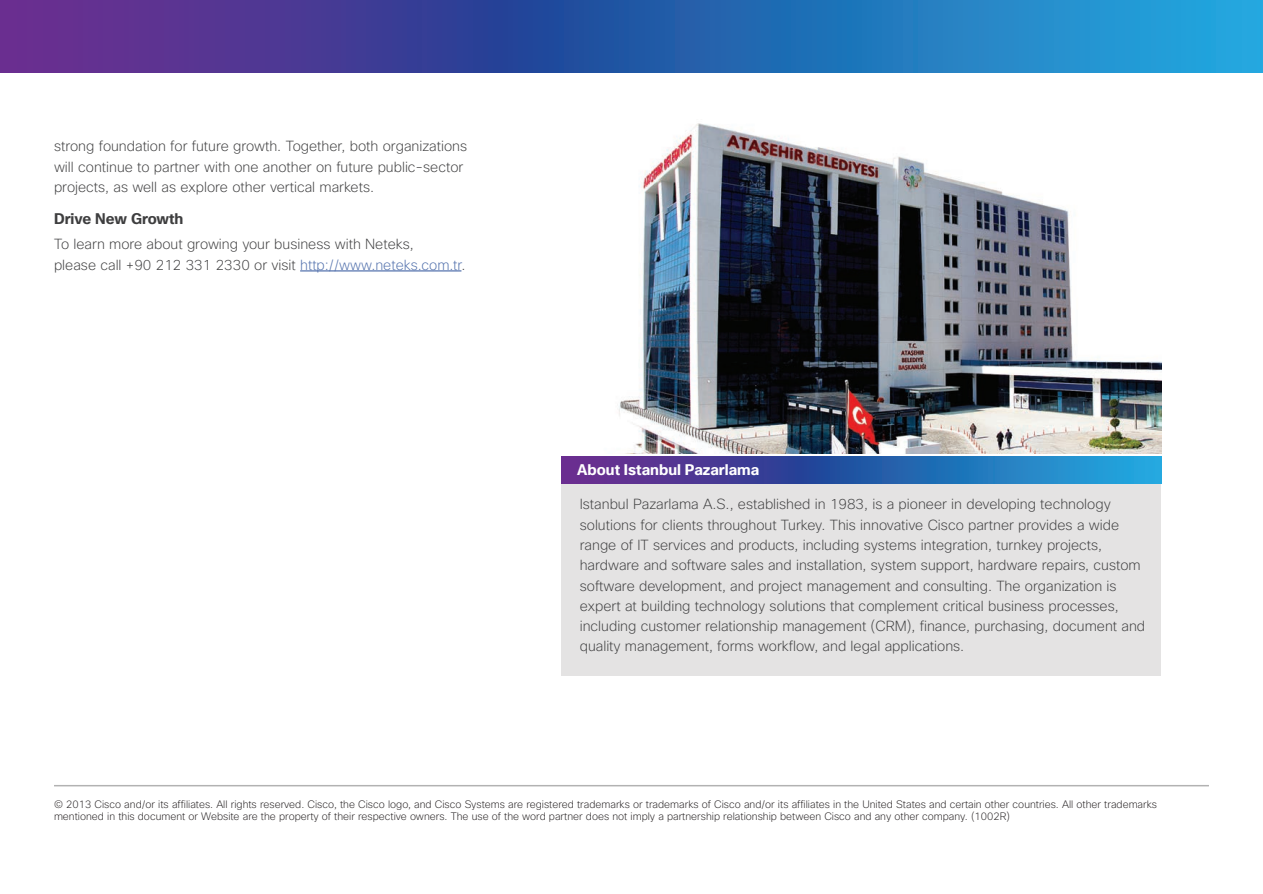
<style>
.page{position:relative;width:1263px;height:894px;background:#fff}
.page>*{position:absolute;margin:0;border:0;box-sizing:border-box;transform-origin:0 0}
.t1{font:700 15px "Cisco Sans";color:#fff}
.t2{font:700 15px "Cisco Sans";color:#3e3e3f}
.t3{font:200 14.25px/20.2px "Cisco Sans";color:#3e3e3f}
.t4{font:200 10.5px/12px "Cisco Sans";color:#231f20}
.s1{color:#5170ac}
</style>
<div class="page">
<hr style="left:54px;top:784px;width:1155px;height:2px;background:#b2b2b2">
<svg style="left:0;top:0;width:1263px;height:73px;background:#335eac"></svg>
<img style="left:619px;top:123px;width:542px;height:330px">
<hr style="left:300px;top:270px;width:161px;height:1px;background:#5170ac">
<div style="left:561px;top:483px;width:600px;height:192px;background:#e4e3e3"></div>
<svg style="left:561px;top:456px;width:600px;height:27px;background:#345eac"></svg>
<p class="t3" style="left:54px;top:136px;width:415px">strong foundation for future growth. Together, both organizations will continue to partner with one another on future public-sector projects, as well as explore other vertical markets.</p>
<p class="t2" style="left:54px;top:209px;width:131px">Drive New Growth</p>
<p class="t3" style="left:54px;top:234px;width:413px">To learn more about growing your business with Neteks,<br>please call +90 212 331 2330 or visit <span class="s1">http://www.neteks.com.tr</span>.</p>
<p class="t1" style="left:577px;top:460px;width:183px">About Istanbul Pazarlama</p>
<p class="t3" style="left:580px;top:494px;width:567px">Istanbul Pazarlama A.S., established in 1983, is a pioneer in developing technology solutions for clients throughout Turkey. This innovative Cisco partner provides a wide range of IT services and products, including systems integration, turnkey projects, hardware and software sales and installation, system support, hardware repairs, custom software development, and project management and consulting. The organization is expert at building technology solutions that complement critical business processes, including customer relationship management (CRM), finance, purchasing, document and quality management, forms workflow, and legal applications.</p>
<p class="t4" style="left:54px;top:798px;width:1104px">© 2013 Cisco and/or its affiliates. All rights reserved. Cisco, the Cisco logo, and Cisco Systems are registered trademarks or trademarks of Cisco and/or its affiliates in the United States and certain other countries. All other trademarks mentioned in this document or Website are the property of their respective owners. The use of the word partner does not imply a partnership relationship between Cisco and any other company. (1002R)</p>
</div>
